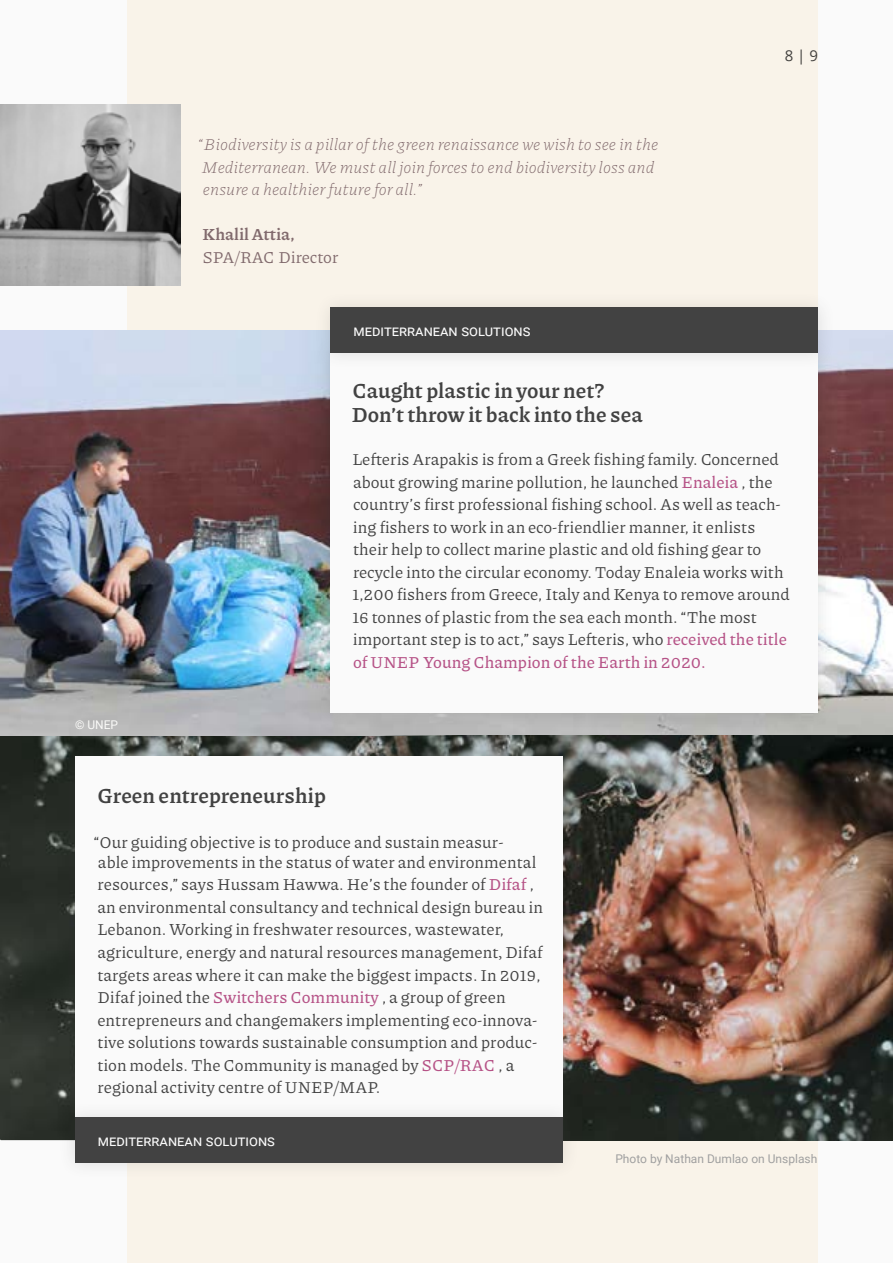
<style>
.page{position:relative;width:893px;height:1263px;background:#fafafa}
.page>*{position:absolute;margin:0;border:0;box-sizing:border-box;transform-origin:0 0}
.t1{font:700 21px/24px "Piazzolla";color:#424242}
.t2{font:16.5px/22.5px "Piazzolla";color:#424242}
.t3{font:italic 100 16.5px/22.5px "Piazzolla";color:#816a6d}
.t4{font:16.5px "Piazzolla";letter-spacing:-.015em;color:#816a6d}
.t5{font:700 16.5px "Piazzolla";color:#816a6d}
.t6{font:15px "Roboto";color:#fafafa}
.t7{font:15px "Open Sans";color:#424242}
.t8{font:12px "Roboto";color:#a0a0a0}
.t9{font:12px "Roboto";color:#fafaf8}
.s1{font-weight:500;color:#b65387}
.s2{font-family:"Minion Pro"}
</style>
<div class="page">
<div style="left:128px;top:0;width:690px;height:1263px;background:#fef8ee"></div>
<img style="left:0;top:735px;width:319px;height:405px">
<img style="left:0;top:104px;width:180px;height:181px">
<img style="left:0;top:330px;width:893px;height:405px">
<img style="left:319px;top:735px;width:574px;height:405px">
<div style="left:313px;top:334px;width:522px;height:396px;background:#424242;opacity:.15"></div>
<div style="left:330px;top:370px;width:488px;height:343px;background:#fafafa"></div>
<div style="left:58px;top:739px;width:522px;height:396px;background:#424242;opacity:.15"></div>
<div style="left:75px;top:756px;width:488px;height:344px;background:#fafafa"></div>
<div style="left:313px;top:290px;width:522px;height:80px;background:#424242;opacity:.15"></div>
<div style="left:331px;top:308px;width:487px;height:45px;background:#424242"></div>
<div style="left:58px;top:1100px;width:522px;height:80px;background:#424242;opacity:.15"></div>
<div style="left:75px;top:1118px;width:488px;height:45px;background:#424242"></div>
<p class="t3" style="left:197px;top:133px;width:463px">“Biodiversity is a pillar of the green renaissance we wish to see in the<br>Mediterranean. We must all join forces to end biodiversity loss and ensure a healthier future for all.”</p>
<p class="t5" style="left:203px;top:225px;width:94px">Khalil Attia,</p>
<p class="t4" style="left:202px;top:247px;width:138px">SPA/RAC Director</p>
<p class="t6" style="left:353px;top:320px;width:178px">mediterranean solutions</p>
<p class="t7" style="left:785px;top:45px;width:35px">8 | 9</p>
<p class="t9" style="left:75px;top:716px;width:45px">© UNEP</p>
<p class="t1" style="left:352px;top:378px;width:292px">Caught plastic in your net?<br>Don’t throw it back into the sea</p>
<p class="t2" style="left:352px;top:448px;width:439px">Lefteris Arapakis is from a Greek fishing family. Concerned about growing marine pollution, he launched <span class="s1">Enaleia</span> , the country’s first professional fishing school. As well as teach&shy;ing fishers to work in an eco-friendlier manner, it enlists their help to collect marine plastic and old fishing gear to recycle into the circular economy. Today Enaleia works with 1,200 fishers from Greece, Italy and Kenya to remove around 16 tonnes of plastic from the sea each month. “The most important step is to act,” says Lefteris, who <span class="s1">received the title of UNEP Young Champion of the Earth in 2020.</span></p>
<p class="t1" style="left:97px;top:783px;width:230px">Green entrepreneurship</p>
<p class="t2" style="left:93px;top:832px;width:445px;line-height:19.8px">“Our guiding objective is to produce and sustain measur&shy;able improvements in the status of water and environmental</p>
<p class="t2" style="left:97px;top:873px;width:447px">resources,” says Hussam Hawwa. He’s the founder of <span class="s1">Difaf</span> , an environmental consultancy and technical design bureau in Lebanon. Working in freshwater resources, wastewater, agriculture, energy and natural resources management<span class="s2">,</span> Difaf targets areas where it can make the biggest impacts. In 2019, Difaf joined the <span class="s1">Switchers Community</span> , a group of green entrepreneurs and changemakers implementing eco-innova&shy;tive solutions towards sustainable consumption and produc&shy;tion models. The Community is managed by <span class="s1">SCP/RAC</span> , a regional activity centre of UNEP/MAP.</p>
<p class="t6" style="left:98px;top:1130px;width:178px">mediterranean solutions</p>
<p class="t8" style="left:615px;top:1150px;width:203px">Photo by Nathan Dumlao on Unsplash</p>
</div>
